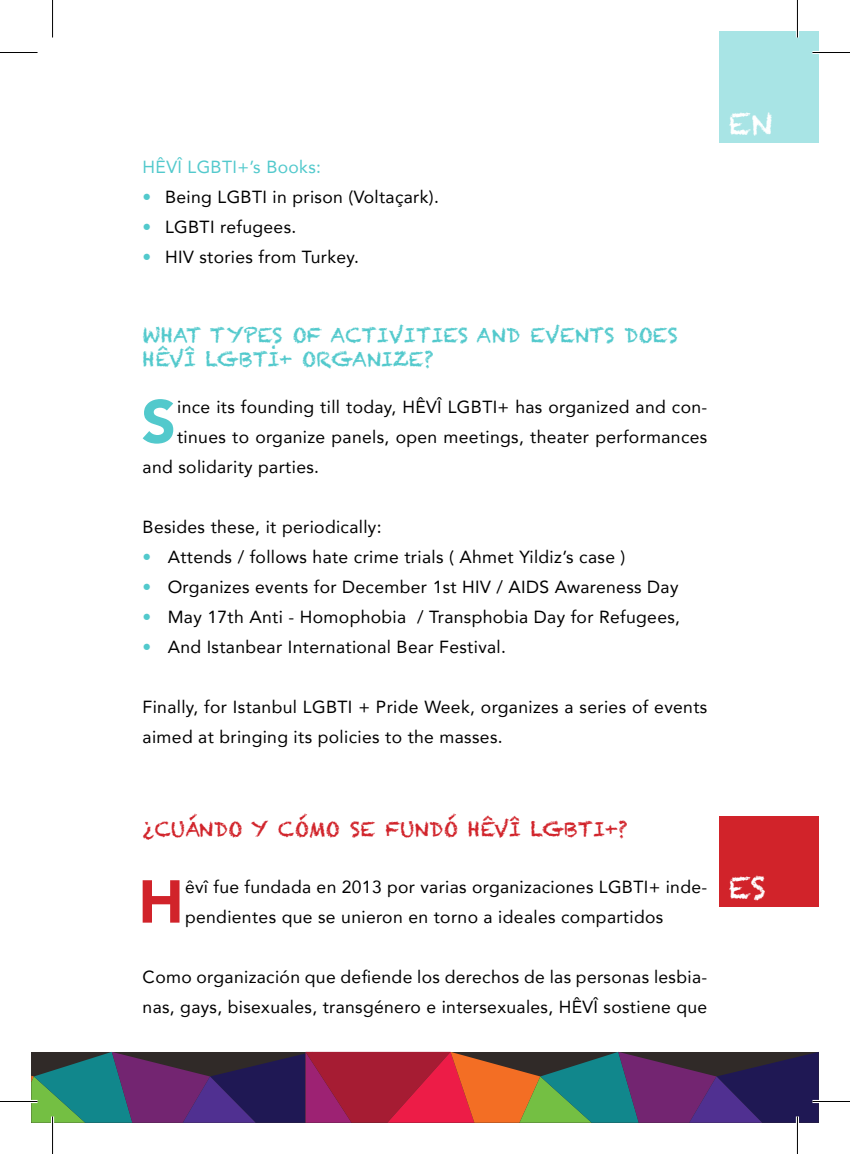
<style>
.page{position:relative;width:850px;height:1154px;background:#fff}
.page>*{position:absolute;margin:0;border:0;box-sizing:border-box;transform-origin:0 0}
.t1{font:900 59.75px "Avenir";color:#52c9cc}
.t2{font:900 59.75px "Avenir";color:#d1232a}
.t3{font:30px "Chalkduster";color:#fff}
.t4{font:20px/24px "Chalkduster";color:#52c9cc}
.t5{font:20px "Chalkduster";color:#d1232a}
.t6{font:17.5px/30px "Avenir";letter-spacing:.02em;color:#000}
.t7{font:17.5px "Avenir";letter-spacing:.02em;color:#52c9cc}
.s1{color:#52c9cc}
</style>
<div class="page">
<div style="left:719px;top:31px;width:99px;height:111px;background:#a8e4e5"></div>
<div style="left:719px;top:816px;width:99px;height:90px;background:#d1232a"></div>
<svg style="left:31px;top:1052px;width:787px;height:71px;background:#613e55"></svg>
<hr style="left:812px;top:51px;width:37px;height:3px;background:#fff">
<hr style="left:0;top:1100px;width:38px;height:3px;background:#fff">
<hr style="left:812px;top:1100px;width:37px;height:3px;background:#fff">
<hr style="left:51px;top:1116px;width:3px;height:38px;background:#fff">
<hr style="left:795px;top:0;width:3px;height:38px;background:#fff">
<hr style="left:795px;top:1116px;width:3px;height:38px;background:#fff">
<hr style="left:0;top:52px;width:38px;height:1px;background:#000">
<hr style="left:812px;top:52px;width:37px;height:1px;background:#000">
<hr style="left:0;top:1101px;width:38px;height:1px;background:#000">
<hr style="left:812px;top:1101px;width:37px;height:1px;background:#000">
<hr style="left:52px;top:0;width:1px;height:38px;background:#000">
<hr style="left:52px;top:1116px;width:1px;height:38px;background:#000">
<hr style="left:796px;top:0;width:1px;height:38px;background:#000">
<hr style="left:796px;top:1116px;width:1px;height:38px;background:#000">
<p class="t7" style="left:142px;top:152px;width:180px">HÊVÎ LGBTI+’s Books:</p>
<p class="t6" style="left:142px;top:181px;width:298px"><span class="s1">•</span> Being LGBTI in prison (Voltaçark).</p>
<p class="t6" style="left:142px;top:211px;width:155px"><span class="s1">•</span> LGBTI refugees.</p>
<p class="t6" style="left:142px;top:241px;width:218px"><span class="s1">•</span> HIV stories from Turkey.</p>
<p class="t3" style="left:728px;top:106px;width:45px">EN</p>
<p class="t4" style="left:142px;top:323px;width:536px">WHAT TYPES OF ACTIVITIES AND EVENTS DOES<br>HÊVÎ LGBTİ+ ORGANIZE?</p>
<p class="t1" style="left:141px;top:371px;width:36px">S</p>
<p class="t6" style="left:177px;top:391px;width:531px">ince its founding till today, HÊVÎ LGBTI+ has organized and con-</p>
<p class="t6" style="left:177px;top:421px;width:531px">tinues to organize panels, open meetings, theater performances</p>
<p class="t6" style="left:142px;top:451px;width:178px">and solidarity parties.</p>
<p class="t6" style="left:142px;top:511px;width:240px">Besides these, it periodically:</p>
<p class="t6" style="left:142px;top:541px;width:484px"><span class="s1">•</span> Attends / follows hate crime trials ( Ahmet Yildiz’s case )</p>
<p class="t6" style="left:142px;top:571px;width:537px"><span class="s1">•</span> Organizes events for December 1st HIV / AIDS Awareness Day</p>
<p class="t6" style="left:142px;top:601px;width:538px"><span class="s1">•</span> May 17th Anti - Homophobia / Transphobia Day for Refugees,</p>
<p class="t6" style="left:142px;top:631px;width:364px"><span class="s1">•</span> And Istanbear International Bear Festival.</p>
<p class="t6" style="left:142px;top:691px;width:566px">Finally, for Istanbul LGBTI + Pride Week, organizes a series of events aimed at bringing its policies to the masses.</p>
<p class="t5" style="left:142px;top:817px;width:486px">¿CUÁNDO Y CÓMO SE FUNDÓ HÊVÎ LGBTI+?</p>
<p class="t2" style="left:138px;top:851px;width:47px">H</p>
<p class="t6" style="left:185px;top:871px;width:523px">êvî fue fundada en 2013 por varias organizaciones LGBTI+ inde&shy;pendientes que se unieron en torno a ideales compartidos</p>
<p class="t6" style="left:142px;top:961px;width:566px">Como organización que defiende los derechos de las personas lesbia&shy;nas, gays, bisexuales, transgénero e intersexuales, HÊVÎ sostiene que</p>
<p class="t3" style="left:728px;top:870px;width:39px">ES</p>
</div>
